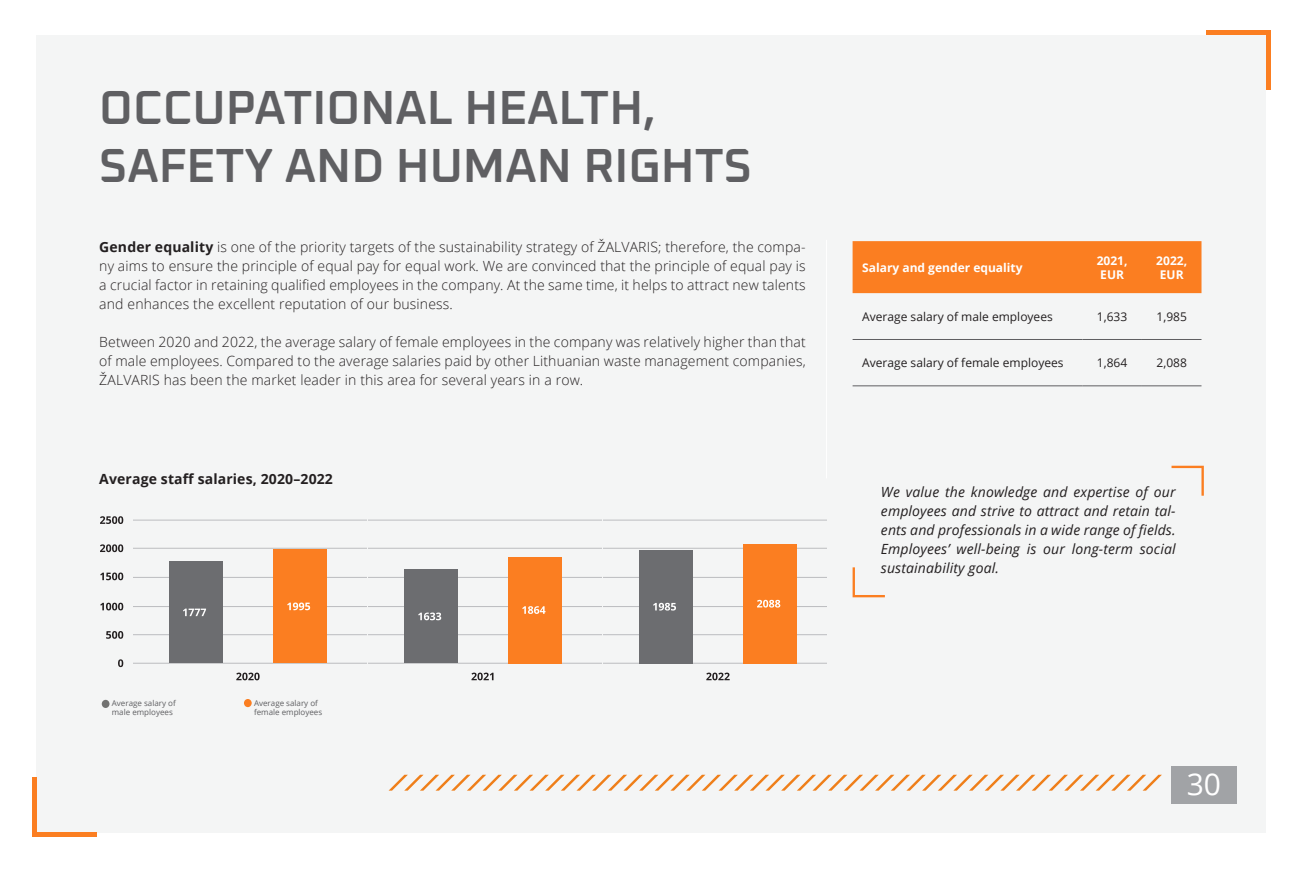
<style>
.page{position:relative;width:1303px;height:870px;background:#fff}
.page>*{position:absolute;margin:0;border:0;box-sizing:border-box;transform-origin:0 0}
.t1{font:600 48px "Oxanium";color:#5f5f62}
.t2{font:30px "Open Sans";color:#fff}
.t3{font:300 14px/19px "Open Sans";letter-spacing:.01em;color:#231f20;text-align:justify}
.t4{font:italic 14px/19px "Open Sans";letter-spacing:.01em;color:#231f20;text-align:justify}
.t5{font:700 14px "Open Sans";letter-spacing:.01em;color:#231f20}
.t6{font:12px "Open Sans";color:#231f20}
.t7{font:700 12px/14.4px "Open Sans";color:#fff}
.t8{font:8px/9.6px "Open Sans";color:#5f5f62}
.s1{font-weight:700}
</style>
<div class="page">
<div style="left:37px;top:35px;width:1228px;height:796px;background:#f4f5f5"></div>
<div style="left:1265px;top:30px;width:5px;height:60px;background:#fb7e21"></div>
<div style="left:1205px;top:30px;width:60px;height:5px;background:#fb7e21"></div>
<div style="left:32px;top:776px;width:5px;height:60px;background:#fb7e21"></div>
<div style="left:37px;top:831px;width:60px;height:5px;background:#fb7e21"></div>
<svg style="left:389px;top:774px;width:772px;height:16px"></svg>
<div style="left:1170px;top:765px;width:66px;height:38px;background:#a1a3a6"></div>
<div style="left:852px;top:241px;width:349px;height:52px;background:#fb7e21"></div>
<hr style="left:852px;top:339px;width:230px;height:1px;background:#5f5f62">
<hr style="left:1082px;top:339px;width:59px;height:1px;background:#5f5f62">
<hr style="left:1141px;top:339px;width:60px;height:1px;background:#5f5f62">
<hr style="left:852px;top:385px;width:230px;height:1px;background:#5f5f62">
<hr style="left:1082px;top:385px;width:59px;height:1px;background:#5f5f62">
<hr style="left:1141px;top:385px;width:60px;height:1px;background:#5f5f62">
<hr style="left:825px;top:240px;width:1px;height:238px;background:#fff">
<div style="left:244px;top:698px;width:8px;height:8px;background:#fb7e21;border-radius:50%"></div>
<div style="left:102px;top:699px;width:7px;height:8px;background:#727271;border-radius:50%"></div>
<svg style="left:100px;top:516px;width:23px;height:7px"></svg>
<svg style="left:100px;top:544px;width:23px;height:8px"></svg>
<svg style="left:100px;top:572px;width:23px;height:8px"></svg>
<svg style="left:100px;top:602px;width:23px;height:8px"></svg>
<svg style="left:106px;top:631px;width:17px;height:7px"></svg>
<svg style="left:118px;top:659px;width:5px;height:7px"></svg>
<svg style="left:236px;top:672px;width:23px;height:8px"></svg>
<hr style="left:134px;top:519px;width:232px;height:1px;background:#bcbdc0">
<hr style="left:134px;top:547px;width:232px;height:1px;background:#bcbdc0">
<hr style="left:134px;top:576px;width:232px;height:1px;background:#bcbdc0">
<hr style="left:134px;top:605px;width:232px;height:1px;background:#bcbdc0">
<hr style="left:134px;top:633px;width:232px;height:1px;background:#bcbdc0">
<hr style="left:134px;top:662px;width:232px;height:1px;background:#bcbdc0">
<div style="left:169px;top:561px;width:53px;height:101px;background:#6c6d70"></div>
<svg style="left:183px;top:608px;width:23px;height:7px"></svg>
<div style="left:273px;top:549px;width:53px;height:113px;background:#fb7e21"></div>
<svg style="left:287px;top:602px;width:23px;height:8px"></svg>
<hr style="left:368px;top:519px;width:233px;height:1px;background:#bcbdc0">
<hr style="left:368px;top:547px;width:233px;height:1px;background:#bcbdc0">
<hr style="left:368px;top:576px;width:233px;height:1px;background:#bcbdc0">
<hr style="left:368px;top:605px;width:233px;height:1px;background:#bcbdc0">
<hr style="left:368px;top:633px;width:233px;height:1px;background:#bcbdc0">
<hr style="left:368px;top:662px;width:233px;height:1px;background:#bcbdc0">
<div style="left:404px;top:569px;width:53px;height:93px;background:#6c6d70"></div>
<svg style="left:418px;top:612px;width:23px;height:8px"></svg>
<div style="left:508px;top:556px;width:53px;height:106px;background:#fb7e21"></div>
<svg style="left:522px;top:606px;width:23px;height:7px"></svg>
<svg style="left:471px;top:672px;width:22px;height:8px"></svg>
<hr style="left:603px;top:519px;width:222px;height:1px;background:#bcbdc0">
<hr style="left:603px;top:547px;width:222px;height:1px;background:#bcbdc0">
<hr style="left:603px;top:576px;width:222px;height:1px;background:#bcbdc0">
<hr style="left:603px;top:605px;width:222px;height:1px;background:#bcbdc0">
<hr style="left:603px;top:633px;width:222px;height:1px;background:#bcbdc0">
<hr style="left:603px;top:662px;width:222px;height:1px;background:#bcbdc0">
<div style="left:639px;top:550px;width:53px;height:112px;background:#6c6d70"></div>
<svg style="left:653px;top:602px;width:23px;height:8px"></svg>
<div style="left:743px;top:544px;width:53px;height:118px;background:#fb7e21"></div>
<svg style="left:757px;top:599px;width:23px;height:8px"></svg>
<svg style="left:706px;top:672px;width:23px;height:8px"></svg>
<svg style="left:1171px;top:465px;width:32px;height:30px"></svg>
<svg style="left:852px;top:567px;width:32px;height:30px"></svg>
<p class="t1" style="left:99px;top:78px;width:558px">OCCUPATIONAL HEALTH,</p>
<p class="t1" style="left:99px;top:136px;width:654px">SAFETY AND HUMAN RIGHTS</p>
<p class="t3" style="left:99px;top:237px;width:707px"><span class="s1">Gender equality</span> is one of the priority targets of the sustainability strategy of ŽALVARIS; therefore, the compa&shy;ny aims to ensure the principle of equal pay for equal work. We are convinced that the principle of equal pay is a crucial factor in retaining qualified employees in the company. At the same time, it helps to attract new talents and enhances the excellent reputation of our business.</p>
<p class="t3" style="left:99px;top:332px;width:708px">Between 2020 and 2022, the average salary of female employees in the company was relatively higher than that of male employees. Compared to the average salaries paid by other Lithuanian waste management companies, ŽALVARIS has been the market leader in this area for several years in a row.</p>
<p class="t5" style="left:99px;top:468px;width:235px">Average staff salaries, 2020–2022</p>
<p class="t8" style="left:112px;top:697px;width:65px">Average salary of male employees</p>
<p class="t8" style="left:254px;top:697px;width:70px">Average salary of female employees</p>
<p class="t7" style="left:862px;top:260px;width:162px">Salary and gender equality</p>
<p class="t7" style="left:1096px;top:252px;width:32px">2021,<br>EUR</p>
<p class="t7" style="left:1155px;top:252px;width:32px">2022,<br>EUR</p>
<p class="t6" style="left:862px;top:308px;width:192px">Average salary of male employees</p>
<p class="t6" style="left:1096px;top:308px;width:32px">1,633</p>
<p class="t6" style="left:1156px;top:308px;width:32px">1,985</p>
<p class="t6" style="left:862px;top:354px;width:203px">Average salary of female employees</p>
<p class="t6" style="left:1096px;top:354px;width:32px">1,864</p>
<p class="t6" style="left:1156px;top:354px;width:32px">2,088</p>
<p class="t4" style="left:880px;top:482px;width:296px">We value the knowledge and expertise of our employees and strive to attract and retain tal&shy;ents and professionals in a wide range of fields.<br>Employees’ well-being is our long-term social sustainability goal.</p>
<h2 class="t2" style="left:1186px;top:763px;width:36px">30</h2>
</div>
